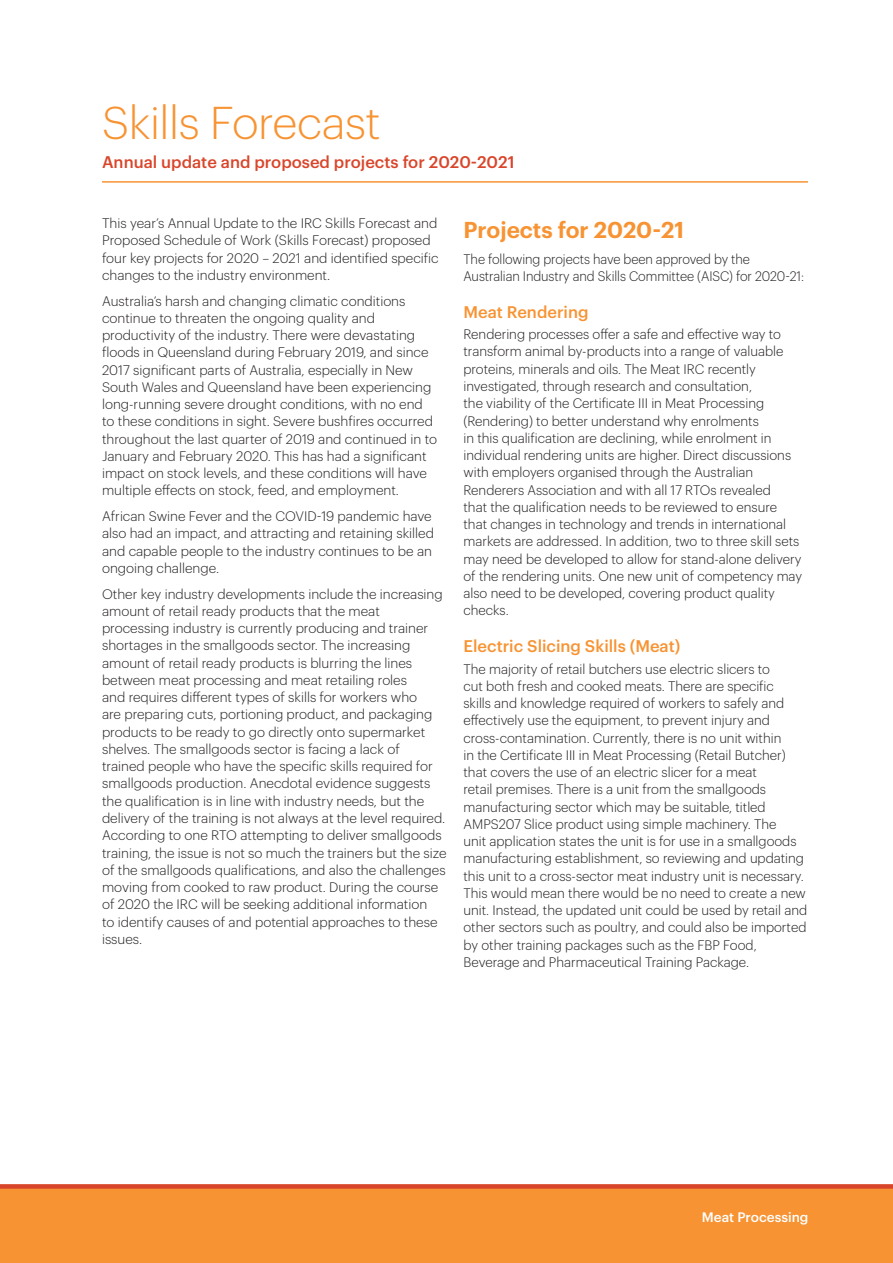
<style>
.page{position:relative;width:893px;height:1263px;background:#fff}
.page>*{position:absolute;margin:0;border:0;box-sizing:border-box;transform-origin:0 0}
.Heading_1{font:300 45px "Graphik";letter-spacing:-.01em;color:#f79332}
.Heading_2{font:600 22.5px "Graphik";color:#f79332}
.Body_1{font:500 16.5px "Graphik";color:#d9452a}
.Heading_2-2{font:500 16.5px "Graphik";color:#f79332}
.Body_1-2{font:300 13.5px/17.2px "Graphik";color:#231f20}
.Body_1-3{font:300 13.5px/17.2px "Graphik";color:#231f20;scale:.95 1}
.Heading_3{font:500 13.5px "Graphik";color:#fff}
.t1{font:500 10.5px "Graphik";color:#fff}
</style>
<div class="page">
<div style="left:0;top:1186px;width:893px;height:77px;background:#f79332"></div>
<div style="left:0;top:1184px;width:893px;height:5px;background:#d9452a"></div>
<hr style="left:102px;top:181px;width:706px;height:2px;background:#f79332">
<p class="Heading_1" style="left:102px;top:90px;width:280px">Skills Forecast</p>
<p class="Body_1" style="left:102px;top:150px;width:414px">Annual update and proposed projects for 2020-2021</p>
<p class="Body_1-2" style="left:102px;top:214px;width:338px">This year’s Annual Update to the IRC Skills Forecast and Proposed Schedule of Work (Skills Forecast) proposed four key projects for 2020 – 2021 and identified specific changes to the industry environment.</p>
<p class="Body_1-2" style="left:102px;top:291px;width:337px">Australia’s harsh and changing climatic conditions continue to threaten the ongoing quality and productivity of the industry. There were devastating floods in Queensland during February 2019, and since 2017 significant parts of Australia, especially in New South Wales and Queensland have been experiencing long-running severe drought conditions, with no end to these conditions in sight. Severe bushfires occurred throughout the last quarter of 2019 and continued in to January and February 2020. This has had a significant impact on stock levels, and these conditions will have multiple effects on stock, feed, and employment.</p>
<p class="Body_1-2" style="left:102px;top:507px;width:333px">African Swine Fever and the COVID-19 pandemic have also had an impact, and attracting and retaining skilled and capable people to the industry continues to be an ongoing challenge.</p>
<p class="Body_1-2" style="left:102px;top:584px;width:346px">Other key industry developments include the increasing amount of retail ready products that the meat processing industry is currently producing and trainer shortages in the smallgoods sector. The increasing amount of retail ready products is blurring the lines between meat processing and meat retailing roles<br>and requires different types of skills for workers who<br>are preparing cuts, portioning product, and packaging products to be ready to go directly onto supermarket shelves. The smallgoods sector is facing a lack of<br>trained people who have the specific skills required for smallgoods production. Anecdotal evidence suggests the qualification is in line with industry needs, but the delivery of the training is not always at the level required.<br>According to one RTO attempting to deliver smallgoods training, the issue is not so much the trainers but the size of the smallgoods qualifications, and also the challenges moving from cooked to raw product. During the course of 2020 the IRC will be seeking additional information<br>to identify causes of and potential approaches to these issues.</p>
<p class="Heading_2" style="left:463px;top:213px;width:222px">Projects for 2020-21</p>
<p class="Body_1-3" style="left:463px;top:249px;width:360px">The following projects have been approved by the<br>Australian Industry and Skills Committee (AISC) for 2020-21:</p>
<p class="Heading_2-2" style="left:463px;top:299px;width:127px">Meat Rendering</p>
<p class="Body_1-2" style="left:463px;top:325px;width:340px">Rendering processes offer a safe and effective way to transform animal by-products into a range of valuable proteins, minerals and oils. The Meat IRC recently investigated, through research and consultation,<br>the viability of the Certificate III in Meat Processing (Rendering) to better understand why enrolments<br>in this qualification are declining, while enrolment in individual rendering units are higher. Direct discussions with employers organised through the Australian Renderers Association and with all 17 RTOs revealed<br>that the qualification needs to be reviewed to ensure that changes in technology and trends in international markets are addressed. In addition, two to three skill sets may need be developed to allow for stand-alone delivery of the rendering units. One new unit of competency may also need to be developed, covering product quality checks.</p>
<p class="Heading_2-2" style="left:463px;top:633px;width:218px">Electric Slicing Skills (Meat)</p>
<p class="Body_1-2" style="left:463px;top:659px;width:345px">The majority of retail butchers use electric slicers to<br>cut both fresh and cooked meats. There are specific<br>skills and knowledge required of workers to safely and effectively use the equipment, to prevent injury and cross-contamination. Currently, there is no unit within<br>in the Certificate III in Meat Processing (Retail Butcher) that covers the use of an electric slicer for a meat<br>retail premises. There is a unit from the smallgoods manufacturing sector which may be suitable, titled AMPS207 Slice product using simple machinery. The<br>unit application states the unit is for use in a smallgoods manufacturing establishment, so reviewing and updating this unit to a cross-sector meat industry unit is necessary.<br>This would mean there would be no need to create a new unit. Instead, the updated unit could be used by retail and other sectors such as poultry, and could also be imported by other training packages such as the FBP Food, Beverage and Pharmaceutical Training Package.</p>
<p class="Heading_3" style="left:702px;top:1207px;width:108px">Meat Processing</p>
<p class="t1" style="left:764px;top:1210px;width:45px">Our Role</p>
</div>
